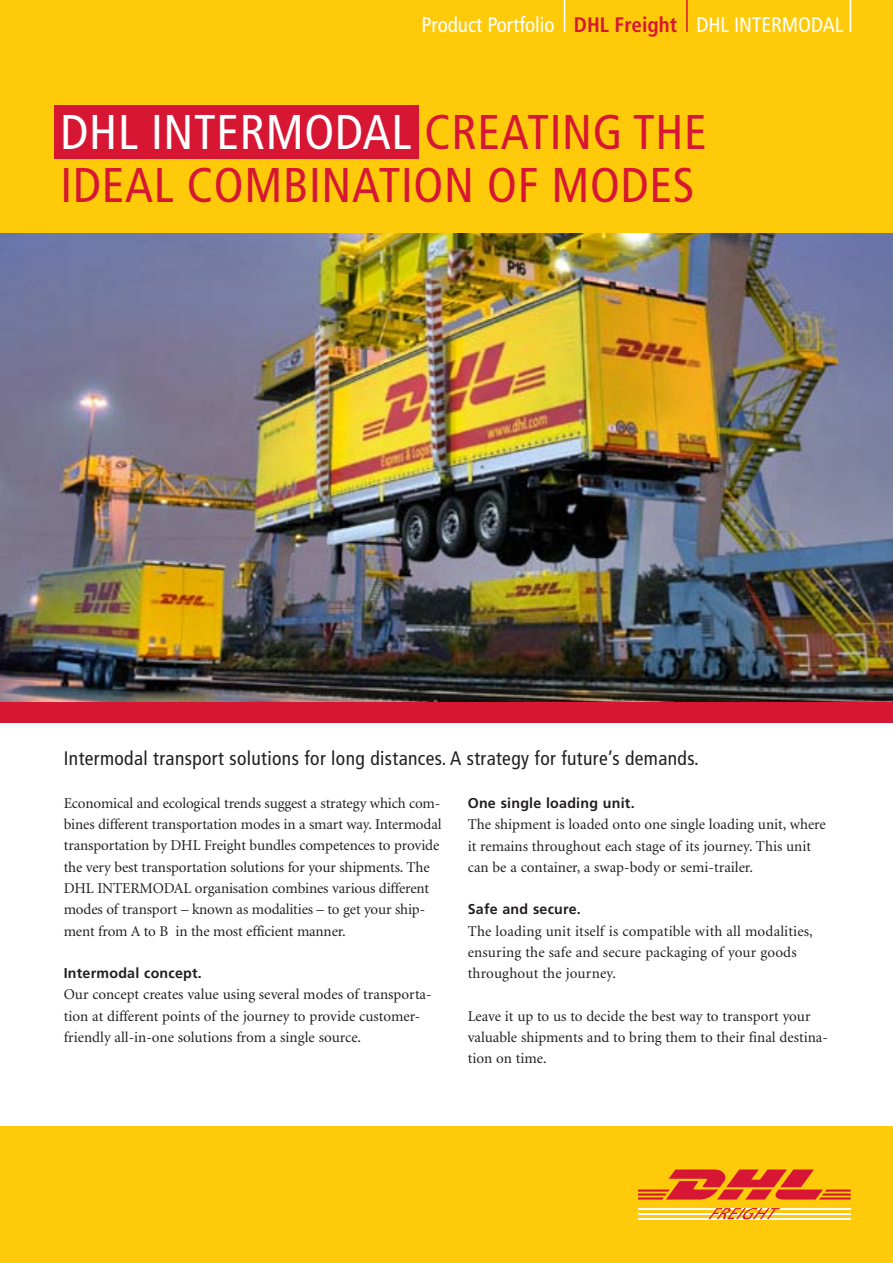
<style>
.page{position:relative;width:893px;height:1263px;background:#fff}
.page>*{position:absolute;margin:0;border:0;box-sizing:border-box;transform-origin:0 0}
.t1{font:condensed 48.75px/53.1px "Frutiger LT Std";letter-spacing:.015em;color:#d71634}
.t2{font:condensed 21px "Frutiger LT Std";color:#fff}
.t3{font:condensed 19.5px "Frutiger LT Std";letter-spacing:.02em;color:#231f20}
.t4{font:15px/21.3px "Minion";letter-spacing:-.005em;color:#231f20}
.t5{font:700 14.25px "Frutiger LT Std";letter-spacing:.015em;color:#231f20}
.s1{font-weight:700;color:#d71634}
.s2{color:#fff}
</style>
<div class="page">
<div style="left:0;top:0;width:893px;height:234px;background:#feca0a"></div>
<div style="left:0;top:1127px;width:893px;height:136px;background:#feca0a"></div>
<div style="left:0;top:702px;width:893px;height:21px;background:#d71634"></div>
<div style="left:54px;top:105px;width:364px;height:53px;background:#d71634"></div>
<img style="left:0;top:234px;width:893px;height:468px">
<hr style="left:564px;top:0;width:1px;height:32px;background:#fff">
<hr style="left:686px;top:0;width:2px;height:32px;background:#d71634">
<hr style="left:850px;top:0;width:1px;height:32px;background:#fff">
<svg style="left:638px;top:1169px;width:212px;height:30px"></svg>
<hr style="left:638px;top:1218px;width:212px;height:1px;background:#fff">
<hr style="left:638px;top:1208px;width:212px;height:1px;background:#fff">
<hr style="left:638px;top:1213px;width:212px;height:1px;background:#fff">
<svg style="left:708px;top:1208px;width:72px;height:11px"></svg>
<h2 class="t2" style="left:421px;top:12px;width:331px">Product Portfolio <span class="s1">DHL Freight</span> DHL Intermodal</h2>
<h1 class="t1" style="left:61px;top:106px;width:648px"><span class="s2">DHL INTERMODAL</span> CREATING THE<br>IDEAL COMBINATION OF MODES</h1>
<h3 class="t3" style="left:64px;top:747px;width:637px">Intermodal transport solutions for long distances. A strategy for future’s demands.</h3>
<p class="t5" style="left:468px;top:795px;width:168px">One single loading unit.</p>
<p class="t4" style="left:468px;top:814px;width:360px">The shipment is loaded onto one single loading unit, where it remains throughout each stage of its journey. This unit can be a container, a swap-body or semi-trailer.</p>
<p class="t5" style="left:468px;top:901px;width:115px">Safe and secure.</p>
<p class="t4" style="left:468px;top:921px;width:347px">The loading unit itself is compatible with all modalities, ensuring the safe and secure packaging of your goods throughout the journey.</p>
<p class="t4" style="left:468px;top:1006px;width:362px">Leave it up to us to decide the best way to transport your valuable shipments and to bring them to their final destina&shy;tion on time.</p>
<p class="t4" style="left:64px;top:793px;width:379px">Economical and ecological trends suggest a strategy which com&shy;bines different transportation modes in a smart way. Intermodal transportation by DHL Freight bundles competences to provide the very best transportation solutions for your shipments. The DHL INTERMODAL organisation combines various different modes of transport – known as modalities – to get your ship&shy;ment from A to B in the most efficient manner.</p>
<p class="t5" style="left:64px;top:965px;width:140px">Intermodal concept.</p>
<p class="t4" style="left:64px;top:984px;width:369px">Our concept creates value using several modes of transporta&shy;tion at different points of the journey to provide customer&shy;friendly all-in-one solutions from a single source.</p>
</div>
